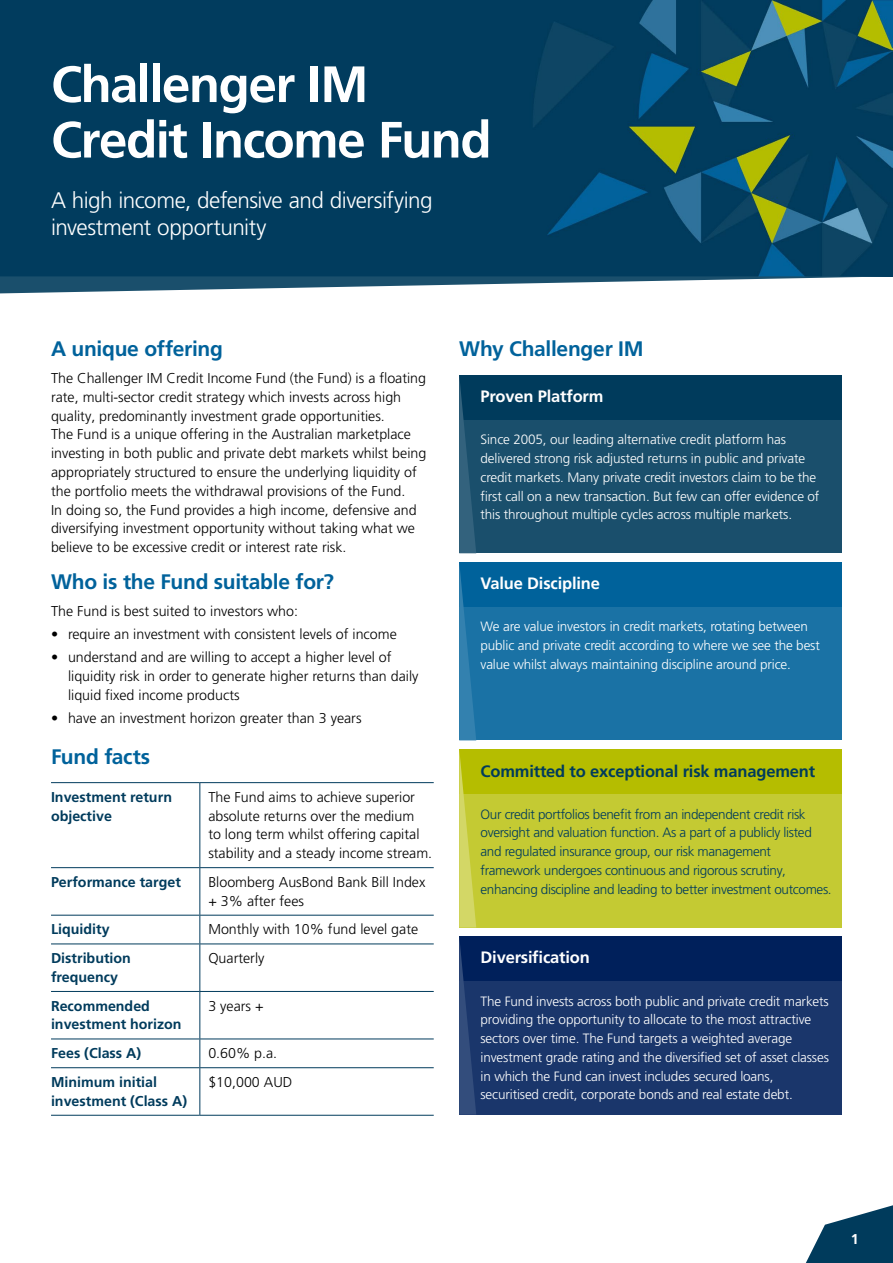
<style>
.page{position:relative;width:893px;height:1263px;background:#fff}
.page>*{position:absolute;margin:0;border:0;box-sizing:border-box;transform-origin:0 0}
.t1{font:700 51px/55.5px "Frutiger LT Pro";letter-spacing:-.03em;color:#fff}
.t2{font:300 22.5px/27px "Frutiger LT Pro";letter-spacing:-.02em;color:#fff}
.t3{font:700 21px "Frutiger LT Pro";letter-spacing:-.015em;color:#00629b}
.t4{font:700 16.5px "Frutiger LT Pro";letter-spacing:-.01em;color:#fff}
.t5{font:700 16.5px "Frutiger LT Pro";letter-spacing:-.01em;color:#003b5c}
.t6{font:300 14.25px/18.8px "Frutiger LT Pro";color:#000}
.t7{font:700 14.25px/18.8px "Frutiger LT Pro";color:#003b5c}
.t8{font:700 14.25px "Frutiger LT Pro";color:#fff}
.t9{font:300 13.5px/18.8px "Frutiger LT Pro";letter-spacing:-.01em;color:#fff}
.t10{font:300 13.5px/18.8px "Frutiger LT Pro";letter-spacing:-.025em;color:#003b5c}
</style>
<div class="page">
<svg style="left:806px;top:1205px;width:87px;height:58px"></svg>
<hr style="left:51px;top:867px;width:149px;height:1px;background:#003b5c">
<hr style="left:200px;top:867px;width:234px;height:1px;background:#003b5c">
<hr style="left:51px;top:915px;width:149px;height:1px;background:#003b5c">
<hr style="left:200px;top:915px;width:234px;height:1px;background:#003b5c">
<hr style="left:51px;top:943px;width:149px;height:1px;background:#003b5c">
<hr style="left:200px;top:943px;width:234px;height:1px;background:#003b5c">
<hr style="left:51px;top:991px;width:149px;height:1px;background:#003b5c">
<hr style="left:200px;top:991px;width:234px;height:1px;background:#003b5c">
<hr style="left:51px;top:1038px;width:149px;height:1px;background:#003b5c">
<hr style="left:200px;top:1038px;width:234px;height:1px;background:#003b5c">
<hr style="left:51px;top:1067px;width:149px;height:1px;background:#003b5c">
<hr style="left:200px;top:1067px;width:234px;height:1px;background:#003b5c">
<hr style="left:51px;top:1115px;width:149px;height:1px;background:#003b5c">
<hr style="left:200px;top:1115px;width:234px;height:1px;background:#003b5c">
<hr style="left:199px;top:783px;width:1px;height:84px;background:#003b5c">
<hr style="left:199px;top:868px;width:1px;height:47px;background:#003b5c">
<svg style="left:199px;top:915px;width:1px;height:28px"></svg>
<hr style="left:199px;top:944px;width:1px;height:47px;background:#003b5c">
<hr style="left:199px;top:992px;width:1px;height:46px;background:#003b5c">
<svg style="left:199px;top:1039px;width:1px;height:28px"></svg>
<hr style="left:199px;top:1068px;width:1px;height:47px;background:#003b5c">
<hr style="left:51px;top:782px;width:149px;height:1px;background:#003b5c">
<hr style="left:200px;top:782px;width:234px;height:1px;background:#003b5c">
<div style="left:459px;top:793px;width:383px;height:134px;background:#c4ca33"></div>
<div style="left:459px;top:749px;width:383px;height:44px;background:#b5bd00"></div>
<svg style="left:459px;top:750px;width:17px;height:177px"></svg>
<div style="left:459px;top:419px;width:383px;height:134px;background:#1a4f6c"></div>
<div style="left:459px;top:375px;width:383px;height:44px;background:#003b5c"></div>
<svg style="left:459px;top:377px;width:17px;height:176px"></svg>
<div style="left:459px;top:606px;width:383px;height:134px;background:#1a72a5"></div>
<div style="left:459px;top:562px;width:383px;height:44px;background:#00629b"></div>
<svg style="left:459px;top:564px;width:17px;height:176px"></svg>
<div style="left:459px;top:981px;width:383px;height:134px;background:#1a366b"></div>
<div style="left:459px;top:936px;width:383px;height:45px;background:#00205b"></div>
<svg style="left:459px;top:938px;width:17px;height:177px"></svg>
<img style="left:0;top:0;width:893px;height:276px">
<svg style="left:0;top:276px;width:893px;height:17px"></svg>
<h1 class="t1" style="left:51px;top:57px;width:442px">Challenger IM<br>Credit Income Fund</h1>
<h2 class="t2" style="left:51px;top:187px;width:383px">A high income, defensive and diversifying investment opportunity</h2>
<h3 class="t3" style="left:51px;top:336px;width:173px">A unique offering</h3>
<p class="t6" style="left:51px;top:369px;width:377px">The Challenger IM Credit Income Fund (the Fund) is a floating rate, multi-sector credit strategy which invests across high quality, predominantly investment grade opportunities.<br>The Fund is a unique offering in the Australian marketplace investing in both public and private debt markets whilst being appropriately structured to ensure the underlying liquidity of the portfolio meets the withdrawal provisions of the Fund.<br>In doing so, the Fund provides a high income, defensive and diversifying investment opportunity without taking what we believe to be excessive credit or interest rate risk.</p>
<h3 class="t3" style="left:51px;top:569px;width:284px">Who is the Fund suitable for?</h3>
<p class="t6" style="left:51px;top:602px;width:249px">The Fund is best suited to investors who:</p>
<p class="t6" style="left:51px;top:625px;width:347px">• require an investment with consistent levels of income</p>
<p class="t6" style="left:68px;top:648px;width:352px;text-indent:-17px">• understand and are willing to accept a higher level of liquidity risk in order to generate higher returns than daily liquid fixed income products</p>
<p class="t6" style="left:51px;top:708px;width:312px">• have an investment horizon greater than 3 years</p>
<h3 class="t3" style="left:51px;top:744px;width:101px">Fund facts</h3>
<p class="t7" style="left:51px;top:787px;width:123px">Investment return objective</p>
<p class="t6" style="left:208px;top:788px;width:225px">The Fund aims to achieve superior absolute returns over the medium<br>to long term whilst offering capital stability and a steady income stream.</p>
<p class="t7" style="left:51px;top:872px;width:131px">Performance target</p>
<p class="t6" style="left:208px;top:873px;width:218px">Bloomberg AusBond Bank Bill Index + 3% after fees</p>
<p class="t7" style="left:51px;top:920px;width:60px">Liquidity</p>
<p class="t6" style="left:208px;top:920px;width:211px">Monthly with 10% fund level gate</p>
<p class="t7" style="left:51px;top:949px;width:81px">Distribution frequency</p>
<p class="t6" style="left:208px;top:949px;width:58px">Quarterly</p>
<p class="t7" style="left:51px;top:996px;width:132px">Recommended investment horizon</p>
<p class="t6" style="left:208px;top:996px;width:57px">3 years +</p>
<p class="t7" style="left:51px;top:1044px;width:92px">Fees (Class A)</p>
<p class="t6" style="left:208px;top:1044px;width:70px">0.60% p.a.</p>
<p class="t7" style="left:51px;top:1072px;width:138px">Minimum initial investment (Class A)</p>
<p class="t6" style="left:208px;top:1073px;width:85px">$10,000 AUD</p>
<h3 class="t3" style="left:459px;top:336px;width:186px">Why Challenger IM</h3>
<p class="t4" style="left:480px;top:386px;width:125px">Proven Platform</p>
<p class="t9" style="left:480px;top:430px;width:340px">Since 2005, our leading alternative credit platform has delivered strong risk adjusted returns in public and private credit markets. Many private credit investors claim to be the first call on a new transaction. But few can offer evidence of this throughout multiple cycles across multiple markets.</p>
<p class="t4" style="left:480px;top:573px;width:121px">Value Discipline</p>
<p class="t9" style="left:480px;top:617px;width:341px">We are value investors in credit markets, rotating between public and private credit according to where we see the best value whilst always maintaining discipline around price.</p>
<p class="t5" style="left:480px;top:762px;width:336px">Committed to exceptional risk management</p>
<p class="t10" style="left:480px;top:805px;width:353px">Our credit portfolios benefit from an independent credit risk oversight and valuation function. As a part of a publicly listed and regulated insurance group, our risk management framework undergoes continuous and rigorous scrutiny, enhancing discipline and leading to better investment outcomes.</p>
<p class="t4" style="left:480px;top:948px;width:111px">Diversification</p>
<p class="t9" style="left:480px;top:992px;width:350px">The Fund invests across both public and private credit markets providing the opportunity to allocate to the most attractive sectors over time. The Fund targets a weighted average investment grade rating and the diversified set of asset classes in which the Fund can invest includes secured loans, securitised credit, corporate bonds and real estate debt.</p>
<p class="t8" style="left:851px;top:1230px;width:9px">1</p>
</div>
